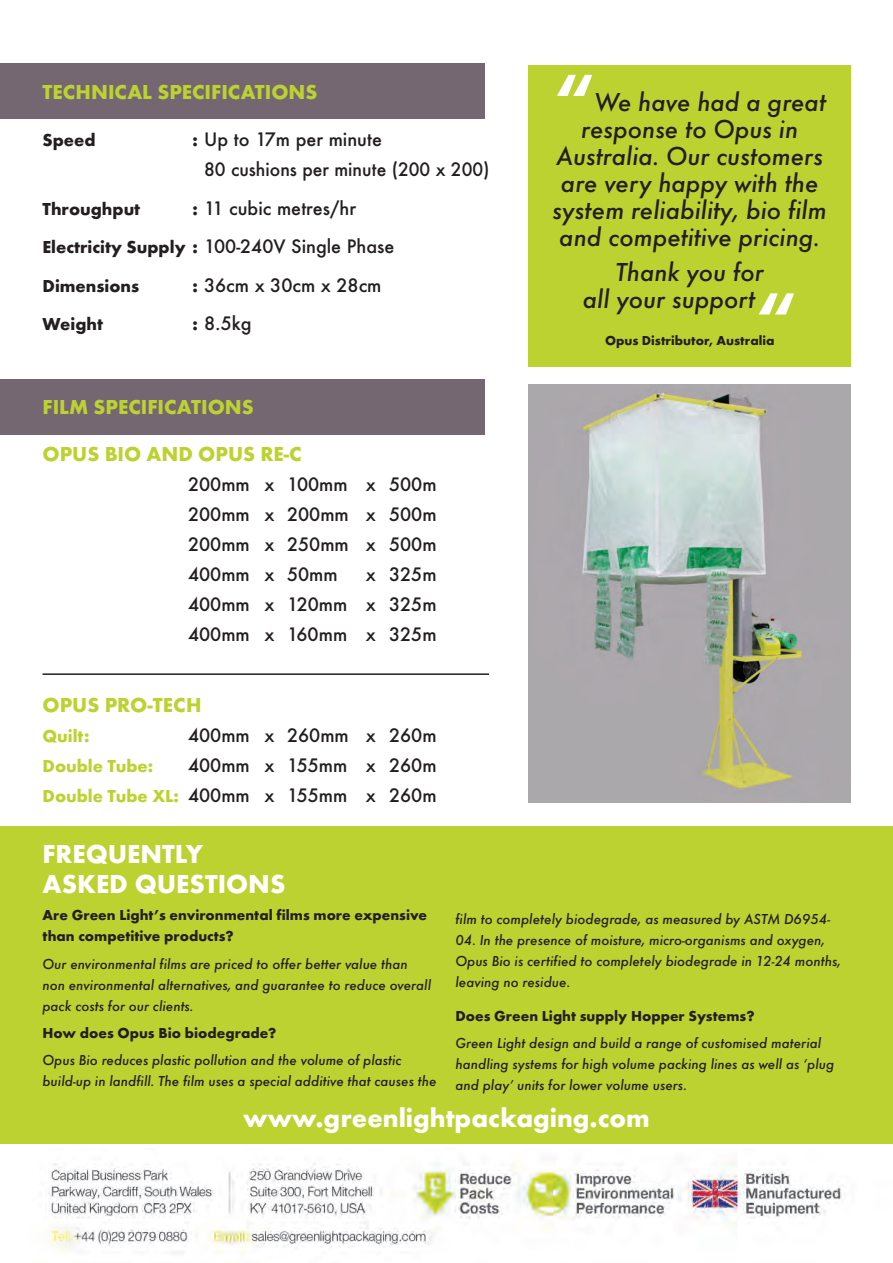
<style>
.page{position:relative;width:893px;height:1263px;background:#fff}
.page>*{position:absolute;margin:0;border:0;box-sizing:border-box;transform-origin:0 0}
.t1{font:700 72px "Futura T";color:#fff}
.t2{font:italic 500 27px/27px "Futura T";color:#231f20}
.t3{font:700 27px/30px "Futura T";color:#fff}
.t4{font:700 21px "Futura T";color:#bcd231}
.t5{font:500 18px/30px "Futura";color:#231f20}
.t6{font:700 18px "Futura T";color:#231f20}
.t7{font:700 18px "Futura T";color:#bcd231}
.t8{font:italic 500 15px/21px "Futura T";color:#231f20}
.t9{font:700 15px/21px "Futura T";color:#231f20}
.t10{font:700 13.5px "Futura T";color:#231f20}
.s1{font-family:"Futura T";font-weight:700}
.s2{font-family:"Futura T";font-weight:700;color:#bcd231}
</style>
<div class="page">
<div style="left:0;top:64px;width:485px;height:55px;background:#746771"></div>
<img style="left:45px;top:1161px;width:800px;height:94px">
<div style="left:0;top:379px;width:485px;height:55px;background:#746771"></div>
<div style="left:528px;top:65px;width:322px;height:301px;background:#bcd231"></div>
<img style="left:528px;top:384px;width:322px;height:418px">
<div style="left:0;top:827px;width:893px;height:317px;background:#bcd231"></div>
<hr style="left:43px;top:673px;width:446px;height:2px;background:#231f20">
<h3 class="t4" style="left:43px;top:79px;width:276px">TECHNICAL SPECIFICATIONS</h3>
<p class="t6" style="left:43px;top:129px;width:55px">Speed</p>
<p class="t5" style="left:204px;top:125px;width:287px;text-indent:-12px"><span class="s1">:</span> Up to 17m per minute<br>80 cushions per minute (200 x 200)</p>
<p class="t6" style="left:43px;top:198px;width:99px">Throughput</p>
<p class="t5" style="left:43px;top:189px;width:353px;line-height:38.5px;text-indent:150px"><span class="s1">:</span> 11 cubic metres/hr<br><span class="s1">Electricity Supply :</span> 100-240V Single Phase</p>
<p class="t6" style="left:43px;top:275px;width:98px">Dimensions</p>
<p class="t5" style="left:193px;top:270px;width:190px"><span class="s1">:</span> 36cm x 30cm x 28cm</p>
<p class="t6" style="left:43px;top:313px;width:62px">Weight</p>
<p class="t5" style="left:193px;top:309px;width:61px"><span class="s1">:</span> 8.5kg</p>
<h3 class="t4" style="left:43px;top:395px;width:213px">FILM SPECIFICATIONS</h3>
<h3 class="t4" style="left:43px;top:442px;width:261px">OPUS BIO AND OPUS RE-C</h3>
<p class="t5" style="left:188px;top:470px;width:250px;text-align:justify">200mm x 100mm x 500m 200mm x 200mm x 500m 200mm x 250mm x 500m 400mm x 50mm</p>
<p class="t5" style="left:188px;top:560px;width:250px;text-align:justify;text-indent:178px">x 325m 400mm x 120mm x 325m 400mm x 160mm x 325m</p>
<h3 class="t4" style="left:43px;top:693px;width:160px">OPUS PRO-TECH</h3>
<p class="t7" style="left:43px;top:726px;width:49px">Quilt:</p>
<p class="t5" style="left:188px;top:721px;width:250px">400mm x 260mm x 260m</p>
<p class="t7" style="left:43px;top:756px;width:112px">Double Tube:</p>
<p class="t5" style="left:43px;top:751px;width:396px;text-align:right">400mm x 155mm x 260m<br><span class="s2">Double Tube XL:</span> 400mm x 155mm x 260m</p>
<h1 class="t1" style="left:553px;top:56px;width:43px">“</h1>
<h2 class="t2" style="left:595px;top:88px;width:233px">We have had a great</h2>
<h2 class="t2" style="left:581px;top:115px;width:218px">response to Opus in</h2>
<h2 class="t2" style="left:556px;top:142px;width:268px">Australia. Our customers</h2>
<h2 class="t2" style="left:561px;top:169px;width:259px">are very happy with the</h2>
<h2 class="t2" style="left:553px;top:196px;width:276px">system reliability, bio film</h2>
<h2 class="t2" style="left:559px;top:223px;width:262px">and competitive pricing.</h2>
<h2 class="t2" style="left:583px;top:259px;width:183px;text-indent:32px">Thank you for all your support</h2>
<p class="t10" style="left:605px;top:333px;width:171px">Opus Distributor, Australia</p>
<h1 class="t1" style="left:755px;top:274px;width:43px">“</h1>
<h2 class="t3" style="left:43px;top:838px;width:244px">FREQUENTLY<br>ASKED QUESTIONS</h2>
<p class="t9" style="left:43px;top:904px;width:386px">Are Green Light’s environmental films more expensive than competitive products?</p>
<p class="t8" style="left:43px;top:953px;width:390px">Our environmental films are priced to offer better value than non environmental alternatives, and guarantee to reduce overall pack costs for our clients.</p>
<p class="t9" style="left:43px;top:1022px;width:235px">How does Opus Bio biodegrade?</p>
<p class="t8" style="left:43px;top:1050px;width:395px">Opus Bio reduces plastic pollution and the volume of plastic build-up in landfill. The film uses a special additive that causes the</p>
<p class="t8" style="left:455px;top:908px;width:376px">film to completely biodegrade, as measured by ASTM D6954-</p>
<p class="t8" style="left:455px;top:929px;width:387px">04. In the presence of moisture, micro-organisms and oxygen,<br>Opus Bio is certified to completely biodegrade in 12-24 months, leaving no residue.</p>
<p class="t9" style="left:455px;top:1005px;width:301px">Does Green Light supply Hopper Systems?</p>
<p class="t8" style="left:455px;top:1032px;width:380px">Green Light design and build a range of customised material handling systems for high volume packing lines as well as ‘plug and play’ units for lower volume users.</p>
<h2 class="t3" style="left:243px;top:1102px;width:408px">www.greenlightpackaging.com</h2>
</div>
